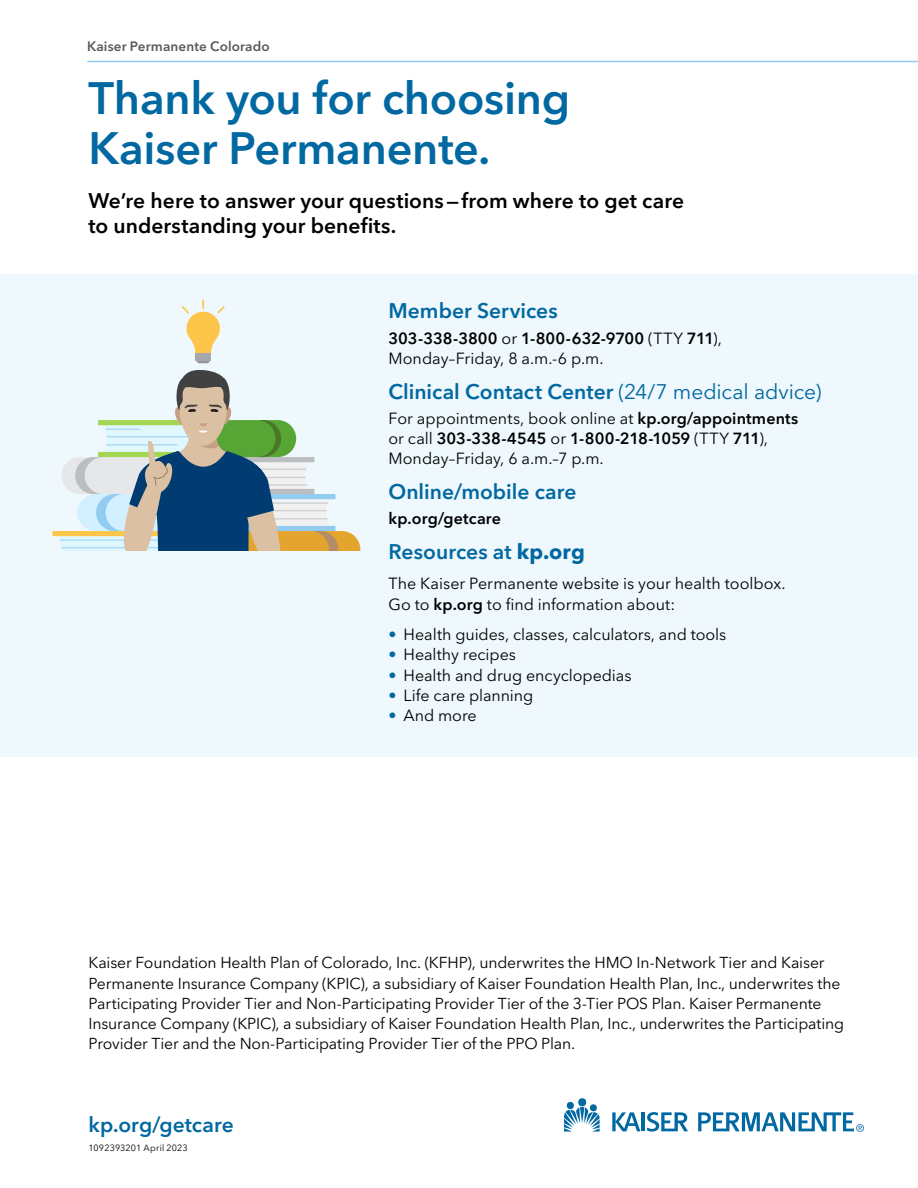
<style>
.page{position:relative;width:918px;height:1188px;background:#fff}
.page>*{position:absolute;margin:0;border:0;box-sizing:border-box;transform-origin:0 0}
.h2_OE2022{font:600 45px/50.1px "Avenir Next LT Pro";letter-spacing:-.005em;color:#0168a1}
.h3_OE2022{font:600 21px "Avenir Next LT Pro";color:#0168a1}
.t1{font:600 21px/24.6px "Avenir Next LT Pro";color:#000}
.MRG_body{font:16.05px/20.2px "Avenir Next LT Pro";color:#000}
.MRG_body-2{font:600 16.05px "Avenir Next LT Pro";letter-spacing:.01em;color:#000}
.t2{font:15.75px/20.2px "Avenir Next LT Pro";letter-spacing:-.01em;color:#000}
.OE_bodytext{font:600 13.5px "Avenir Next LT Pro";letter-spacing:.01em;color:#58595b}
.t3{font:9px "Avenir Next LT Pro";letter-spacing:.01em;color:#000}
.s1{font-weight:600}
.s2{font-weight:400}
.s3{font-weight:700}
.s4{color:#0168a1}
</style>
<div class="page">
<div style="left:0;top:274px;width:918px;height:482px;background:#eef8fd"></div>
<svg style="left:564px;top:1101px;width:36px;height:31px"></svg>
<div style="left:578px;top:1098px;width:8px;height:8px;background:#0168a1;border-radius:50%"></div>
<hr style="left:641px;top:1112px;width:4px;height:19px;background:#0168a1">
<svg style="left:612px;top:1112px;width:28px;height:19px"></svg>
<svg style="left:647px;top:1112px;width:41px;height:20px"></svg>
<svg style="left:698px;top:1112px;width:166px;height:20px"></svg>
<svg style="left:52px;top:370px;width:308px;height:181px"></svg>
<div style="left:197px;top:356px;width:13px;height:7px;background:#929497;border-radius:2px"></div>
<div style="left:195px;top:353px;width:16px;height:8px;background:#a6a8ab"></div>
<svg style="left:181px;top:300px;width:44px;height:53px"></svg>
<hr style="left:87px;top:61px;width:831px;height:1px;background:#90cef0">
<p class="OE_bodytext" style="left:87px;top:38px;width:184px">Kaiser Permanente Colorado</p>
<p class="h2_OE2022" style="left:88px;top:73px;width:483px">Thank you for choosing<br>Kaiser Permanente.</p>
<p class="t1" style="left:88px;top:189px;width:597px">We’re here to answer your questions—from where to get care to understanding your benefits.</p>
<p class="h3_OE2022" style="left:388px;top:298px;width:171px">Member Services</p>
<p class="MRG_body" style="left:388px;top:328px;width:335px"><span class="s1">303-338-3800</span> or <span class="s1">1-800-632-9700</span> (TTY <span class="s1">711</span>),<br>Monday–Friday, 8 a.m.-6 p.m.</p>
<p class="h3_OE2022" style="left:388px;top:379px;width:434px">Clinical Contact Center <span class="s2">(24/7 medical advice)</span></p>
<p class="MRG_body" style="left:388px;top:408px;width:411px">For appointments, book online at <span class="s1">kp.org/appointments </span>or call <span class="s1">303-338-4545</span> or <span class="s1">1-800-218-1059</span> (TTY <span class="s1">711</span>),<br>Monday–Friday, 6 a.m.–7 p.m.</p>
<p class="h3_OE2022" style="left:388px;top:479px;width:190px">Online/mobile care</p>
<p class="MRG_body-2" style="left:388px;top:509px;width:114px">kp.org/getcare</p>
<p class="h3_OE2022" style="left:388px;top:539px;width:198px">Resources at <span class="s3">kp.org</span></p>
<p class="MRG_body" style="left:388px;top:574px;width:399px">The Kaiser Permanente website is your health toolbox.<br>Go to <span class="s1">kp.org</span> to find information about:</p>
<p class="MRG_body" style="left:388px;top:624px;width:339px"><span class="s4">•</span> Health guides, classes, calculators, and tools</p>
<p class="MRG_body" style="left:388px;top:645px;width:129px"><span class="s4">•</span> Healthy recipes</p>
<p class="MRG_body" style="left:388px;top:665px;width:245px"><span class="s4">•</span> Health and drug encyclopedias</p>
<p class="MRG_body" style="left:388px;top:685px;width:146px"><span class="s4">•</span> Life care planning</p>
<p class="MRG_body" style="left:388px;top:705px;width:90px"><span class="s4">•</span> And more</p>
<p class="t2" style="left:88px;top:953px;width:757px">Kaiser Foundation Health Plan of Colorado, Inc. (KFHP), underwrites the HMO In-Network Tier and Kaiser Permanente Insurance Company (KPIC), a subsidiary of Kaiser Foundation Health Plan, Inc., underwrites the Participating Provider Tier and Non-Participating Provider Tier of the 3-Tier POS Plan. Kaiser Permanente Insurance Company (KPIC), a subsidiary of Kaiser Foundation Health Plan, Inc., underwrites the Participating Provider Tier and the Non-Participating Provider Tier of the PPO Plan.</p>
<p class="h3_OE2022" style="left:88px;top:1112px;width:147px">kp.org/getcare</p>
<p class="t3" style="left:88px;top:1143px;width:101px">1092393201 April 2023</p>
</div>
